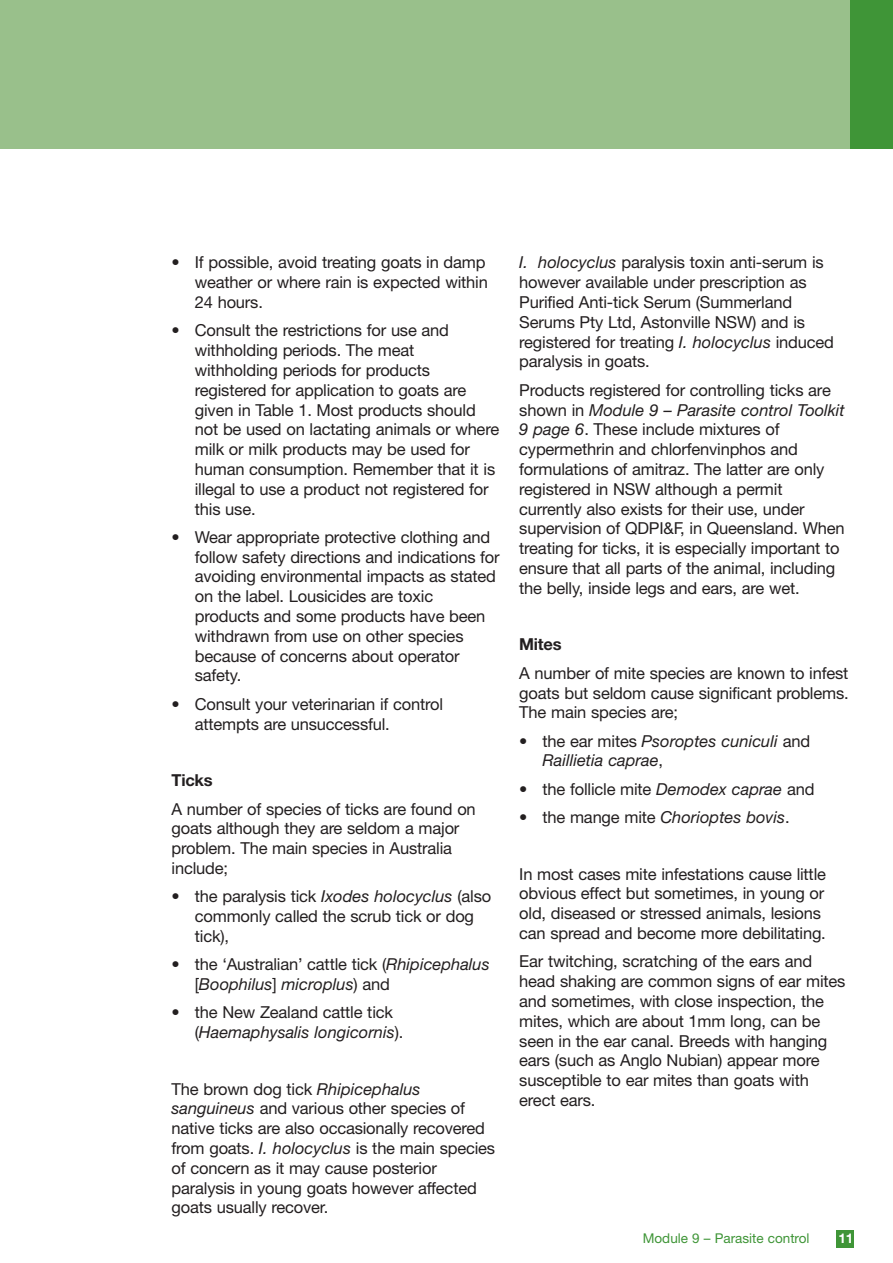
<style>
.page{position:relative;width:893px;height:1263px;background:#fff}
.page>*{position:absolute;margin:0;border:0;box-sizing:border-box;transform-origin:0 0}
.t1{font:16.5px/19.8px "Helvetica Neue";letter-spacing:-.01em;color:#231f20}
.t2{font:italic 16.5px/19.8px "Helvetica Neue";color:#231f20}
.t3{font:700 16.5px "Helvetica Neue";letter-spacing:-.015em;color:#231f20}
.t4{font:13.5px "Helvetica Neue";color:#3f9537}
.t5{font:700 13.5px "Helvetica Neue";color:#fff}
.s1{font-style:italic}
.s2{font-style:normal}
</style>
<div class="page">
<div style="left:837px;top:1230px;width:17px;height:17px;background:#3f9537"></div>
<div style="left:0;top:0;width:893px;height:149px;background:#99c08b"></div>
<div style="left:850px;top:0;width:43px;height:149px;background:#3f9537"></div>
<p class="t1" style="left:195px;top:254px;width:294px;text-indent:-23px">• If possible, avoid treating goats in damp weather or where rain is expected within<br>24 hours.</p>
<p class="t1" style="left:195px;top:322px;width:306px;text-indent:-23px">• Consult the restrictions for use and withholding periods. The meat withholding periods for products registered for application to goats are given in Table 1. Most products should not be used on lactating animals or where milk or milk products may be used for human consumption. Remember that it is illegal to use a product not registered for this use.</p>
<p class="t1" style="left:195px;top:529px;width:306px;text-indent:-23px">• Wear appropriate protective clothing and follow safety directions and indications for avoiding environmental impacts as stated on the label. Lousicides are toxic products and some products have been withdrawn from use on other species because of concerns about operator safety.</p>
<p class="t1" style="left:195px;top:696px;width:250px;text-indent:-23px">• Consult your veterinarian if control attempts are unsuccessful.</p>
<p class="t3" style="left:172px;top:774px;width:43px">Ticks</p>
<p class="t1" style="left:172px;top:800px;width:306px">A number of species of ticks are found on goats although they are seldom a major problem. The main species in Australia include;</p>
<p class="t1" style="left:195px;top:888px;width:298px;text-indent:-23px">• the paralysis tick <span class="s1">Ixodes holocyclus</span> (also commonly called the scrub tick or dog tick),</p>
<p class="t1" style="left:195px;top:956px;width:296px;text-indent:-23px">• the ‘Australian’ cattle tick (<span class="s1">Rhipicephalus </span>[<span class="s1">Boophilus</span>] <span class="s1">microplus</span>) and</p>
<p class="t1" style="left:195px;top:1004px;width:210px;text-indent:-23px">• the New Zealand cattle tick (<span class="s1">Haemaphysalis longicornis</span>).</p>
<p class="t1" style="left:172px;top:1080px;width:325px">The brown dog tick <span class="s1">Rhipicephalus sanguineus</span> and various other species of native ticks are also occasionally recovered from goats. <span class="s1">I. holocyclus</span> is the main species of concern as it may cause posterior paralysis in young goats however affected goats usually recover.</p>
<p class="t1" style="left:519px;top:254px;width:316px"><span class="s1">I. holocyclus</span> paralysis toxin anti-serum is however available under prescription as Purified Anti-tick Serum (Summerland Serums Pty Ltd, Astonville NSW) and is registered for treating <span class="s1">I. holocyclus</span> induced paralysis in goats.</p>
<p class="t1" style="left:519px;top:382px;width:327px">Products registered for controlling ticks are shown in <span class="s1">Module 9 – Parasite control Toolkit 9 page 6</span>. These include mixtures of cypermethrin and chlorfenvinphos and formulations of amitraz. The latter are only registered in NSW although a permit currently also exists for their use, under supervision of QDPI&amp;F, in Queensland. When treating for ticks, it is especially important to ensure that all parts of the animal, including the belly, inside legs and ears, are wet.</p>
<p class="t3" style="left:519px;top:639px;width:44px">Mites</p>
<p class="t1" style="left:519px;top:664px;width:331px;text-align:justify">A number of mite species are known to infest goats but seldom cause significant problems.<br>The main species are;</p>
<p class="t2" style="left:542px;top:732px;width:269px;text-indent:-23px"><span class="s2">• the ear mites</span> Psoroptes cuniculi <span class="s2">and<br></span>Raillietia caprae<span class="s2">,</span></p>
<p class="t1" style="left:519px;top:780px;width:297px">• the follicle mite <span class="s1">Demodex caprae</span> and</p>
<p class="t2" style="left:519px;top:809px;width:272px"><span class="s2">• the mange mite</span> Chorioptes bovis<span class="s2">.</span></p>
<p class="t1" style="left:519px;top:865px;width:308px">In most cases mite infestations cause little obvious effect but sometimes, in young or old, diseased or stressed animals, lesions can spread and become more debilitating.</p>
<p class="t1" style="left:519px;top:953px;width:328px">Ear twitching, scratching of the ears and head shaking are common signs of ear mites and sometimes, with close inspection, the mites, which are about 1mm long, can be seen in the ear canal. Breeds with hanging ears (such as Anglo Nubian) appear more susceptible to ear mites than goats with erect ears.</p>
<p class="t4" style="left:643px;top:1233px;width:168px">Module 9 – Parasite control</p>
<p class="t5" style="left:838px;top:1233px;width:17px">11</p>
</div>
